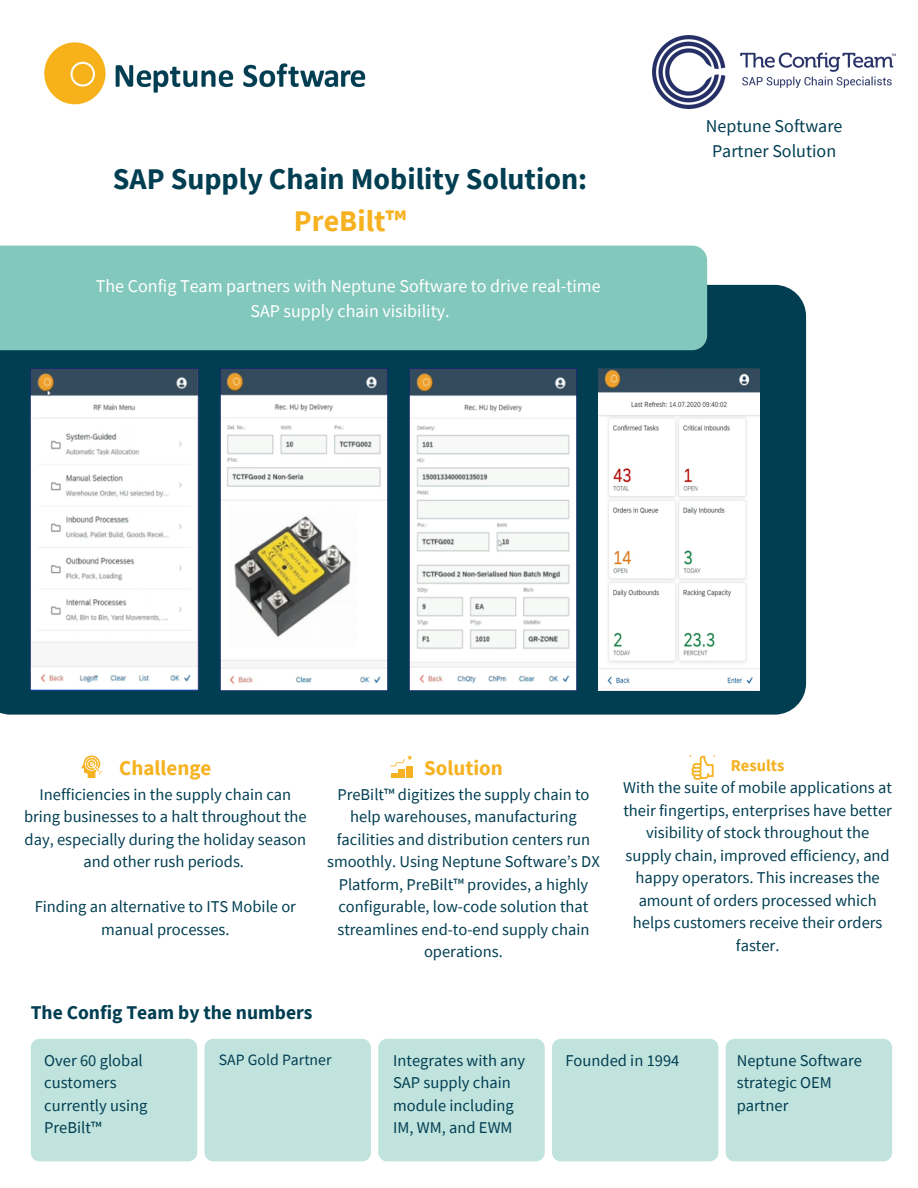
<style>
.page{position:relative;width:918px;height:1188px;background:#fff}
.page>*{position:absolute;margin:0;border:0;box-sizing:border-box;transform-origin:0 0}
.t1{font:700 30px "Source Sans Pro";color:#013e52}
.t2{font:700 30px "Source Sans Pro";color:#f6b221}
.t3{font:700 21px "Source Sans Pro";color:#f6b221}
.t4{font:700 19.5px "Source Sans Pro";color:#013e52}
.t5{font:18px "Source Sans Pro";color:#fff}
.t6{font:18px "Source Sans Pro";color:#013e52}
.t7{font:16.5px/22.5px "Source Sans Pro";color:#013e52;text-align:center}
.t8{font:700 16.5px "Source Sans Pro";color:#f6b221}
.t9{font:15.75px "Source Sans Pro";color:#013e52}
</style>
<div class="page">
<img style="left:44px;top:42px;width:322px;height:63px">
<div style="left:0;top:285px;width:806px;height:430px;background:#013e52"></div>
<div style="left:31px;top:1039px;width:166px;height:122px;background:#c1e3dd;border-radius:9px"></div>
<div style="left:204px;top:1039px;width:167px;height:122px;background:#c1e3dd;border-radius:9px"></div>
<div style="left:378px;top:1039px;width:167px;height:122px;background:#c1e3dd;border-radius:9px"></div>
<div style="left:552px;top:1039px;width:166px;height:122px;background:#c1e3dd;border-radius:9px"></div>
<div style="left:726px;top:1039px;width:166px;height:122px;background:#c1e3dd;border-radius:9px"></div>
<svg style="left:81px;top:755px;width:22px;height:23px"></svg>
<svg style="left:391px;top:773px;width:7px;height:5px"></svg>
<div style="left:398px;top:769px;width:7px;height:9px;background:#f6b221"></div>
<div style="left:406px;top:766px;width:7px;height:12px;background:#f6b221"></div>
<svg style="left:390px;top:755px;width:22px;height:11px"></svg>
<svg style="left:691px;top:755px;width:23px;height:25px"></svg>
<div style="left:0;top:246px;width:707px;height:104px;background:#83c8bc"></div>
<img style="left:653px;top:35px;width:243px;height:73px">
<img style="left:31px;top:369px;width:167px;height:322px">
<img style="left:220px;top:369px;width:168px;height:322px">
<img style="left:409px;top:369px;width:168px;height:322px">
<img style="left:598px;top:369px;width:161px;height:322px">
<p class="t1" style="left:113px;top:159px;width:476px">SAP Supply Chain Mobility Solution:</p>
<p class="t2" style="left:294px;top:201px;width:114px">PreBilt™</p>
<p class="t5" style="left:96px;top:275px;width:506px">The Config Team partners with Neptune Software to drive real-time</p>
<p class="t5" style="left:250px;top:299px;width:201px">SAP supply chain visibility.</p>
<p class="t6" style="left:706px;top:114px;width:138px">Neptune Software</p>
<p class="t6" style="left:712px;top:139px;width:126px">Partner Solution</p>
<p class="t3" style="left:119px;top:754px;width:94px">Challenge</p>
<p class="t7" style="left:24px;top:782px;width:284px">Inefficiencies in the supply chain can bring businesses to a halt throughout the day, especially during the holiday season and other rush periods.</p>
<p class="t7" style="left:35px;top:895px;width:263px">Finding an alternative to ITS Mobile or manual processes.</p>
<p class="t3" style="left:424px;top:754px;width:80px">Solution</p>
<p class="t7" style="left:327px;top:782px;width:274px">PreBilt™ digitizes the supply chain to help warehouses, manufacturing facilities and distribution centers run smoothly. Using Neptune Software’s DX Platform, PreBilt™ provides, a highly configurable, low-code solution that streamlines end-to-end supply chain operations.</p>
<p class="t4" style="left:31px;top:1000px;width:283px">The Config Team by the numbers</p>
<p class="t8" style="left:731px;top:754px;width:55px">Results</p>
<p class="t7" style="left:623px;top:776px;width:270px">With the suite of mobile applications at their fingertips, enterprises have better visibility of stock throughout the supply chain, improved efficiency, and happy operators. This increases the amount of orders processed which helps customers receive their orders faster.</p>
<p class="t7" style="left:44px;top:1048px;width:105px;text-align:left">Over 60 global customers currently using<br>PreBilt™</p>
<p class="t9" style="left:219px;top:1049px;width:114px">SAP Gold Partner</p>
<p class="t7" style="left:393px;top:1048px;width:134px;text-align:left">Integrates with any<br>SAP supply chain module including<br>IM, WM, and EWM</p>
<p class="t7" style="left:565px;top:1048px;width:116px">Founded in 1994</p>
<p class="t7" style="left:737px;top:1048px;width:127px;text-align:left">Neptune Software strategic OEM partner</p>
</div>
